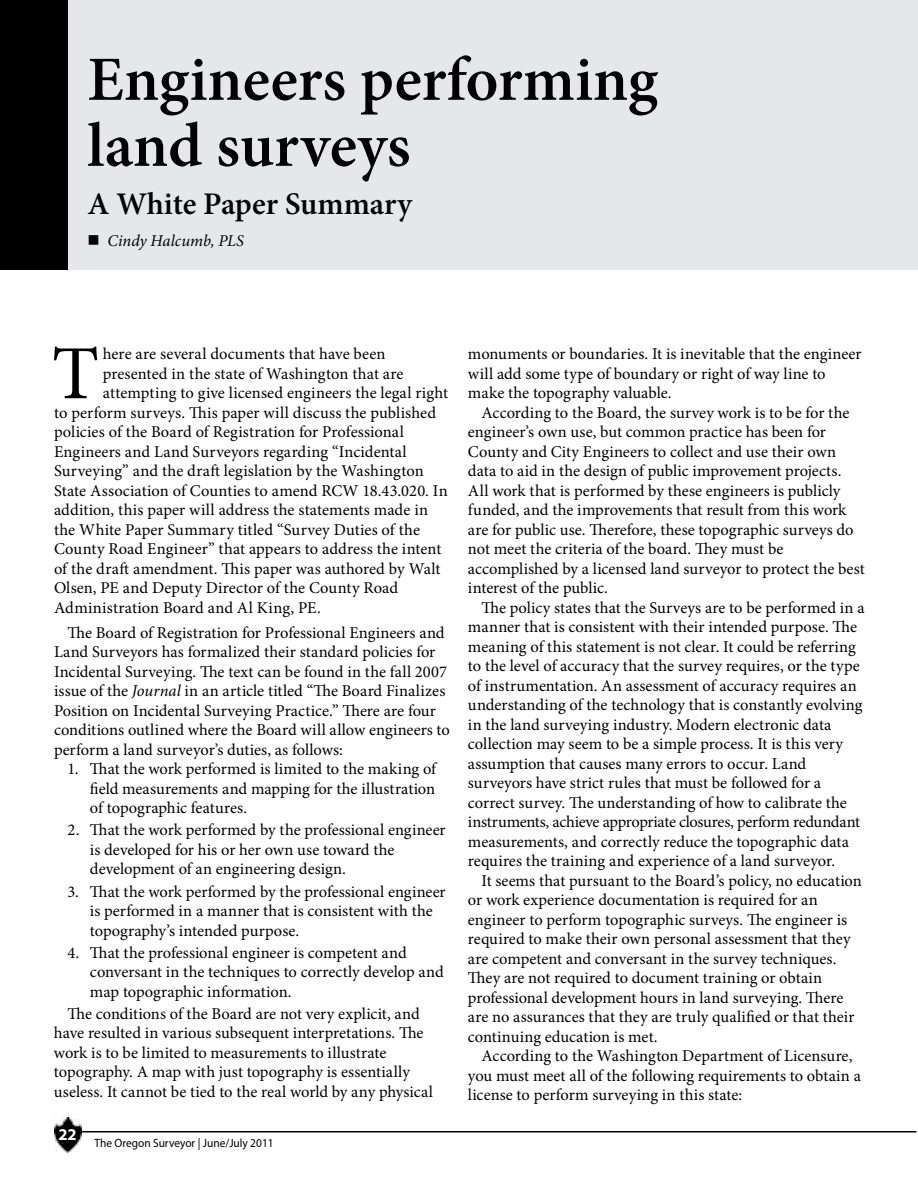
<style>
.page{position:relative;width:918px;height:1188px;background:#fff}
.page>*{position:absolute;margin:0;border:0;box-sizing:border-box;transform-origin:0 0}
.t1{font:76.5px "Minion Pro";color:#000}
.t2{font:600 63px/66px "Minion Pro";color:#000}
.t3{font:600 31.5px "Minion Pro";letter-spacing:-.005em;color:#000}
.t4{font:16.5px/19.5px "Minion Pro";color:#000}
.t5{font:italic 16.5px "Minion Pro";color:#000}
.t6{font:700 16.5px "Myriad Pro";color:#fff}
.t7{font:12px "Myriad Pro";color:#000;scale:.95 1}
.s1{font-style:italic}
</style>
<div class="page">
<img style="left:54px;top:1118px;width:27px;height:34px">
<hr style="left:78px;top:1131px;width:839px;height:2px;background:#000">
<div style="left:0;top:0;width:918px;height:270px;background:#e6e7e8"></div>
<div style="left:0;top:0;width:68px;height:270px;background:#000"></div>
<h2 class="t2" style="left:87px;top:46px;width:572px">Engineers performing land surveys</h2>
<h3 class="t3" style="left:87px;top:182px;width:326px">A White Paper Summary</h3>
<p class="t5" style="left:108px;top:229px;width:138px">Cindy Halcumb, PLS</p>
<h1 class="t1" style="left:52px;top:323px;width:49px">T</h1>
<p class="t4" style="left:103px;top:344px;width:284px">here are several documents that have been</p>
<p class="t4" style="left:103px;top:364px;width:302px">presented in the state of Washington that are</p>
<p class="t4" style="left:103px;top:383px;width:347px">attempting to give licensed engineers the legal right</p>
<p class="t4" style="left:54px;top:403px;width:384px">to perform surveys. This paper will discuss the published</p>
<p class="t4" style="left:54px;top:422px;width:351px">policies of the Board of Registration for Professional</p>
<p class="t4" style="left:54px;top:442px;width:354px">Engineers and Land Surveyors regarding “Incidental</p>
<p class="t4" style="left:54px;top:461px;width:371px">Surveying” and the draft legislation by the Washington</p>
<p class="t4" style="left:54px;top:481px;width:395px">State Association of Counties to amend RCW 18.43.020. In</p>
<p class="t4" style="left:54px;top:500px;width:376px">addition, this paper will address the statements made in</p>
<p class="t4" style="left:54px;top:520px;width:368px">the White Paper Summary titled “Survey Duties of the</p>
<p class="t4" style="left:54px;top:539px;width:389px">County Road Engineer” that appears to address the intent</p>
<p class="t4" style="left:54px;top:559px;width:388px">of the draft amendment. This paper was authored by Walt</p>
<p class="t4" style="left:54px;top:578px;width:346px">Olsen, PE and Deputy Director of the County Road</p>
<p class="t4" style="left:54px;top:598px;width:268px">Administration Board and Al King, PE.</p>
<p class="t4" style="left:54px;top:623px;width:397px;text-indent:13px">The Board of Registration for Professional Engineers and Land Surveyors has formalized their standard policies for Incidental Surveying. The text can be found in the fall 2007 issue of the <span class="s1">Journal</span> in an article titled “The Board Finalizes Position on Incidental Surveying Practice.” There are four conditions outlined where the Board will allow engineers to perform a land surveyor’s duties, as follows:</p>
<p class="t4" style="left:90px;top:759px;width:348px;text-align:justify;text-indent:-22px">1. That the work performed is limited to the making of field measurements and mapping for the illustration of topographic features.</p>
<p class="t4" style="left:90px;top:820px;width:357px;text-indent:-23px">2. That the work performed by the professional engineer is developed for his or her own use toward the development of an engineering design.</p>
<p class="t4" style="left:90px;top:882px;width:357px;text-indent:-23px">3. That the work performed by the professional engineer is performed in a manner that is consistent with the topography’s intended purpose.</p>
<p class="t4" style="left:90px;top:943px;width:355px;text-indent:-23px">4. That the professional engineer is competent and conversant in the techniques to correctly develop and map topographic information.</p>
<p class="t4" style="left:54px;top:1004px;width:380px;text-indent:13px">The conditions of the Board are not very explicit, and have resulted in various subsequent interpretations. The work is to be limited to measurements to illustrate topography. A map with just topography is essentially useless. It cannot be tied to the real world by any physical</p>
<p class="t6" style="left:58px;top:1123px;width:20px">22</p>
<p class="t7" style="left:94px;top:1136px;width:190px">The Oregon Surveyor | June/July 2011</p>
<p class="t4" style="left:468px;top:344px;width:395px">monuments or boundaries. It is inevitable that the engineer will add some type of boundary or right of way line to make the topography valuable.</p>
<p class="t4" style="left:468px;top:403px;width:398px;text-indent:13px">According to the Board, the survey work is to be for the engineer’s own use, but common practice has been for County and City Engineers to collect and use their own data to aid in the design of public improvement projects.<br>All work that is performed by these engineers is publicly funded, and the improvements that result from this work are for public use. Therefore, these topographic surveys do not meet the criteria of the board. They must be accomplished by a licensed land surveyor to protect the best interest of the public.</p>
<p class="t4" style="left:468px;top:598px;width:398px;text-indent:13px">The policy states that the Surveys are to be performed in a manner that is consistent with their intended purpose. The meaning of this statement is not clear. It could be referring to the level of accuracy that the survey requires, or the type of instrumentation. An assessment of accuracy requires an understanding of the technology that is constantly evolving in the land surveying industry. Modern electronic data collection may seem to be a simple process. It is this very assumption that causes many errors to occur. Land surveyors have strict rules that must be followed for a correct survey. The understanding of how to calibrate the instruments, achieve appropriate closures, perform redundant measurements, and correctly reduce the topographic data requires the training and experience of a land surveyor.</p>
<p class="t4" style="left:468px;top:871px;width:395px;text-indent:13px">It seems that pursuant to the Board’s policy, no education or work experience documentation is required for an engineer to perform topographic surveys. The engineer is required to make their own personal assessment that they are competent and conversant in the survey techniques.<br>They are not required to document training or obtain professional development hours in land surveying. There are no assurances that they are truly qualified or that their continuing education is met.</p>
<p class="t4" style="left:468px;top:1046px;width:395px;text-indent:13px">According to the Washington Department of Licensure, you must meet all of the following requirements to obtain a license to perform surveying in this state:</p>
</div>
